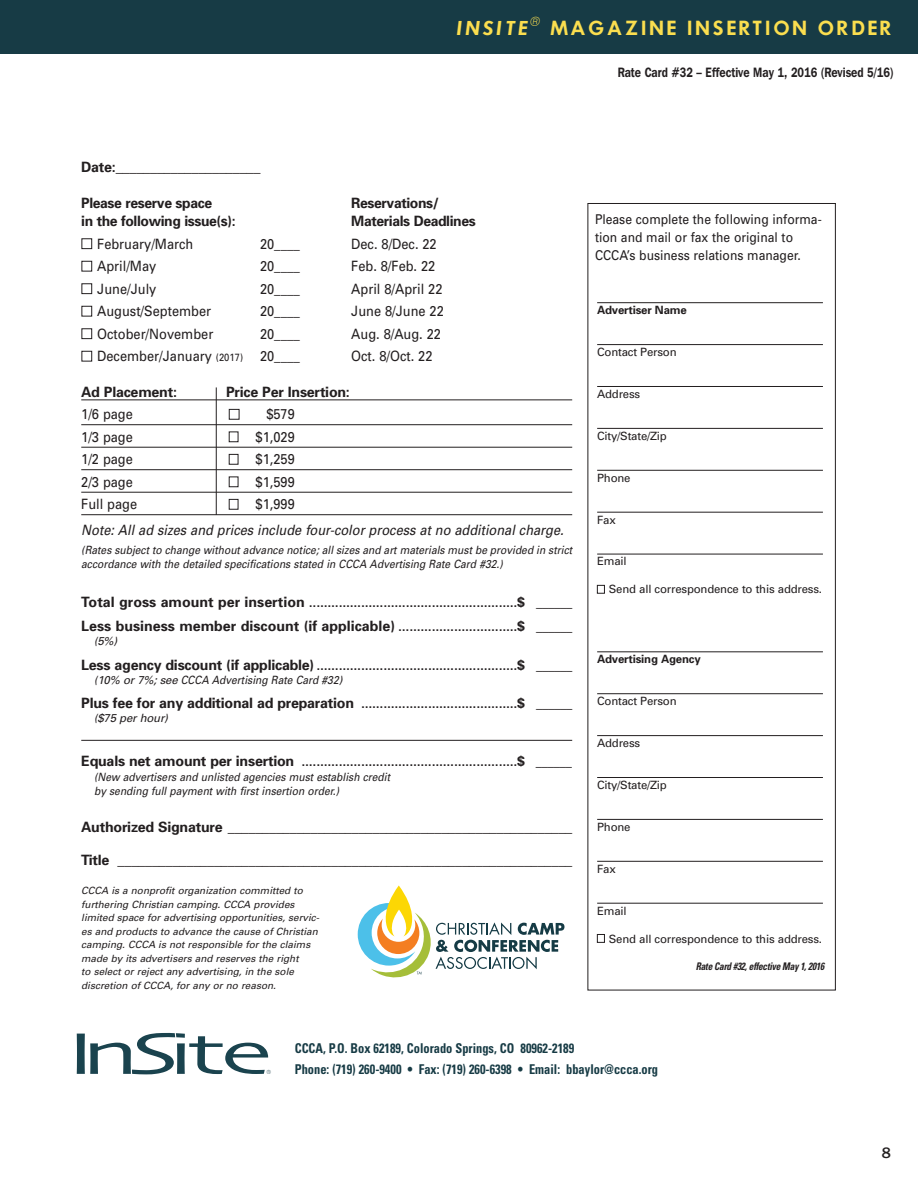
<style>
.page{position:relative;width:918px;height:1188px;background:#fff}
.page>*{position:absolute;margin:0;border:0;box-sizing:border-box;transform-origin:0 0}
.t1{font:600 18px "Futura";letter-spacing:.145em;color:#fbde4f}
.t2{font:italic 600 18px "Futura";letter-spacing:.135em;color:#fbde4f}
.t3{font:500 15px "Franklin Gothic IT Cby BT";color:#231f20}
.t4{font:14.25px/24.2px "Univers";color:#231f20}
.t5{font:700 14.25px "Univers";letter-spacing:-.015em;color:#231f20}
.t6{font:14.25px "Univers";color:#231f20;scale:.9 1}
.t7{font:italic 14.25px/25.5px "Univers";color:#231f20;scale:.9 1}
.t8{font:700 condensed 13.5px/21px "Univers";color:#173b45;scale:.92 1}
.t9{font:13.5px/18px "Univers";color:#231f20;scale:.9 1}
.t10{font:600 13.5px "Franklin Gothic IT Cby BT";color:#231f20;scale:.8 1}
.t11{font:italic 600 12px "Futura";color:#fbde4f}
.t12{font:italic 11.4px/14.2px "Univers";color:#231f20;scale:.9 1}
.t13{font:11.4px "Univers";letter-spacing:-.015em;color:#231f20}
.t14{font:700 11.4px "Univers";letter-spacing:-.015em;color:#231f20}
.t15{font:italic 700 condensed 10.5px "Univers";letter-spacing:-.02em;color:#231f20;scale:.89 1}
.t16{font:italic 10.05px/13.5px "Univers";color:#231f20}
.t17{font:500 5.55px "Futura";color:#173b45}
.s1{color:#fff}
.s2{font-size:10.5px}
.s3{font-style:normal}
.s4{font-weight:700}
.s5{font-weight:400}
</style>
<div class="page">
<div style="left:588px;top:203px;width:248px;height:787px;border:1px solid #231f20"></div>
<hr style="left:81px;top:399px;width:491px;height:1px;background:#231f20">
<hr style="left:81px;top:424px;width:491px;height:1px;background:#231f20">
<hr style="left:81px;top:447px;width:491px;height:1px;background:#231f20">
<hr style="left:81px;top:469px;width:491px;height:1px;background:#231f20">
<hr style="left:81px;top:492px;width:491px;height:1px;background:#231f20">
<hr style="left:81px;top:514px;width:491px;height:1px;background:#231f20">
<hr style="left:81px;top:740px;width:491px;height:1px;background:#231f20">
<hr style="left:597px;top:302px;width:226px;height:1px;background:#231f20">
<hr style="left:597px;top:344px;width:226px;height:1px;background:#231f20">
<hr style="left:597px;top:386px;width:226px;height:1px;background:#231f20">
<hr style="left:597px;top:428px;width:226px;height:1px;background:#231f20">
<hr style="left:597px;top:470px;width:226px;height:1px;background:#231f20">
<hr style="left:597px;top:512px;width:226px;height:1px;background:#231f20">
<hr style="left:597px;top:554px;width:226px;height:1px;background:#231f20">
<hr style="left:597px;top:651px;width:226px;height:1px;background:#231f20">
<hr style="left:597px;top:693px;width:226px;height:1px;background:#231f20">
<hr style="left:597px;top:735px;width:226px;height:1px;background:#231f20">
<hr style="left:597px;top:777px;width:226px;height:1px;background:#231f20">
<hr style="left:597px;top:819px;width:226px;height:1px;background:#231f20">
<hr style="left:597px;top:861px;width:226px;height:1px;background:#231f20">
<hr style="left:597px;top:903px;width:226px;height:1px;background:#231f20">
<svg style="left:358px;top:885px;width:206px;height:92px"></svg>
<hr style="left:216px;top:387px;width:1px;height:128px;background:#231f20">
<svg style="left:77px;top:1033px;width:191px;height:41px"></svg>
<div style="left:0;top:0;width:918px;height:54px;background:#173b45"></div>
<p class="t2" style="left:456px;top:19px;width:72px">INSITE</p>
<p class="t11" style="left:530px;top:15px;width:12px">®</p>
<p class="t1" style="left:550px;top:19px;width:343px">MAGAZINE INSERTION ORDER</p>
<p class="t10" style="left:618px;top:68px;width:346px">Rate Card #32 – Effective May 1, 2016 (Revised 5/16)</p>
<p class="t5" style="left:81px;top:162px;width:181px">Date:_____________________</p>
<p class="t5" style="left:81px;top:197px;width:132px">Please reserve space</p>
<p class="t5" style="left:351px;top:197px;width:89px">Reservations/</p>
<p class="t5" style="left:81px;top:216px;width:156px">in the following issue(s):</p>
<p class="t5" style="left:351px;top:216px;width:126px">Materials Deadlines</p>
<p class="t6" style="left:81px;top:238px;width:126px"><span class="s1">■</span> February/March</p>
<p class="t6" style="left:260px;top:238px;width:46px">20____</p>
<p class="t6" style="left:351px;top:238px;width:97px">Dec. 8/Dec. 22</p>
<p class="t6" style="left:81px;top:261px;width:85px"><span class="s1">■</span> April/May</p>
<p class="t6" style="left:260px;top:261px;width:46px">20____</p>
<p class="t6" style="left:351px;top:261px;width:95px">Feb. 8/Feb. 22</p>
<p class="t6" style="left:81px;top:283px;width:85px"><span class="s1">■</span> June/July</p>
<p class="t6" style="left:260px;top:283px;width:46px">20____</p>
<p class="t6" style="left:351px;top:283px;width:103px">April 8/April 22</p>
<p class="t6" style="left:81px;top:306px;width:146px"><span class="s1">■</span> August/September</p>
<p class="t6" style="left:260px;top:306px;width:46px">20____</p>
<p class="t6" style="left:351px;top:306px;width:104px">June 8/June 22</p>
<p class="t6" style="left:81px;top:328px;width:148px"><span class="s1">■</span> October/November</p>
<p class="t6" style="left:260px;top:328px;width:46px">20____</p>
<p class="t6" style="left:351px;top:328px;width:101px">Aug. 8/Aug. 22</p>
<p class="t6" style="left:81px;top:351px;width:244px"><span class="s1">■</span> December/January <span class="s2">(2017)</span> 20____</p>
<p class="t6" style="left:351px;top:351px;width:92px">Oct. 8/Oct. 22</p>
<p class="t5" style="left:81px;top:386px;width:97px">Ad Placement:</p>
<p class="t5" style="left:226px;top:386px;width:125px">Price Per Insertion:</p>
<p class="t6" style="left:81px;top:409px;width:59px">1/6 page</p>
<p class="t6" style="left:229px;top:409px;width:75px"><span class="s1">■</span> $579</p>
<p class="t6" style="left:81px;top:431px;width:59px">1/3 page</p>
<p class="t6" style="left:229px;top:431px;width:75px"><span class="s1">■</span> $1,029</p>
<p class="t6" style="left:81px;top:454px;width:59px">1/2 page</p>
<p class="t6" style="left:229px;top:454px;width:75px"><span class="s1">■</span> $1,259</p>
<p class="t6" style="left:81px;top:476px;width:59px">2/3 page</p>
<p class="t6" style="left:229px;top:476px;width:75px"><span class="s1">■</span> $1,599</p>
<p class="t6" style="left:81px;top:499px;width:64px">Full page</p>
<p class="t7" style="left:81px;top:493px;width:538px;text-indent:147px"><span class="s1">■</span> <span class="s3">$1,999<br></span>Note: All ad sizes and prices include four-color process at no additional charge.</p>
<p class="t12" style="left:81px;top:544px;width:547px">(Rates subject to change without advance notice; all sizes and art materials must be provided in strict accordance with the detailed specifications stated in CCCA Advertising Rate Card #32.)</p>
<p class="t4" style="left:81px;top:591px;width:493px"><span class="s4">Total gross amount per insertion</span> ........................................................<span class="s4">$ ______<br>Less business member discount (if applicable)</span> ................................<span class="s4">$ ______</span></p>
<p class="t12" style="left:94px;top:635px;width:27px">(5%)</p>
<p class="t4" style="left:81px;top:654px;width:493px"><span class="s4">Less agency discount (if applicable)</span>......................................................<span class="s4">$ ______</span></p>
<p class="t12" style="left:94px;top:674px;width:278px">(10% or 7%; see CCCA Advertising Rate Card #32)</p>
<p class="t5" style="left:81px;top:698px;width:493px">Plus fee for any additional ad preparation <span class="s5">..........................................</span>$ ______</p>
<p class="t12" style="left:94px;top:712px;width:84px">($75 per hour)</p>
<p class="t4" style="left:81px;top:751px;width:492px"><span class="s4">Equals net amount per insertion</span> ..........................................................<span class="s4">$ ______</span></p>
<p class="t12" style="left:94px;top:771px;width:330px">(New advertisers and unlisted agencies must establish credit by sending full payment with first insertion order.)</p>
<p class="t5" style="left:81px;top:822px;width:493px">Authorized Signature __________________________________________________</p>
<p class="t5" style="left:81px;top:855px;width:493px">Title __________________________________________________________________</p>
<p class="t16" style="left:81px;top:885px;width:240px">CCCA is a nonprofit organization committed to furthering Christian camping. CCCA provides limited space for advertising opportunities, servic&shy;es and products to advance the cause of Christian camping. CCCA is not responsible for the claims made by its advertisers and reserves the right<br>to select or reject any advertising, in the sole discretion of CCCA, for any or no reason.</p>
<p class="t9" style="left:595px;top:211px;width:253px">Please complete the following informa&shy;tion and mail or fax the original to<br>CCCA’s business relations manager.</p>
<p class="t14" style="left:597px;top:306px;width:91px">Advertiser Name</p>
<p class="t13" style="left:597px;top:348px;width:81px">Contact Person</p>
<p class="t13" style="left:597px;top:390px;width:45px">Address</p>
<p class="t13" style="left:597px;top:432px;width:71px">City/State/Zip</p>
<p class="t13" style="left:597px;top:473px;width:35px">Phone</p>
<p class="t13" style="left:597px;top:515px;width:20px">Fax</p>
<p class="t13" style="left:597px;top:557px;width:31px">Email</p>
<p class="t13" style="left:597px;top:585px;width:227px"><span class="s1">■</span> Send all correspondence to this address.</p>
<p class="t14" style="left:597px;top:655px;width:105px">Advertising Agency</p>
<p class="t13" style="left:597px;top:697px;width:81px">Contact Person</p>
<p class="t13" style="left:597px;top:739px;width:45px">Address</p>
<p class="t13" style="left:597px;top:781px;width:71px">City/State/Zip</p>
<p class="t13" style="left:597px;top:823px;width:35px">Phone</p>
<p class="t13" style="left:597px;top:864px;width:20px">Fax</p>
<p class="t13" style="left:597px;top:906px;width:31px">Email</p>
<p class="t13" style="left:597px;top:934px;width:227px"><span class="s1">■</span> Send all correspondence to this address.</p>
<p class="t15" style="left:696px;top:963px;width:146px">Rate Card #32, effective May 1, 2016</p>
<p class="t17" style="left:267px;top:1069px;width:6px">®</p>
<p class="t8" style="left:295px;top:1039px;width:396px">CCCA, P.O. Box 62189, Colorado Springs, CO 80962-2189<br>Phone: (719) 260-9400 • Fax: (719) 260-6398 • Email: bbaylor@ccca.org</p>
<p class="t3" style="left:882px;top:1148px;width:11px">8</p>
</div>
